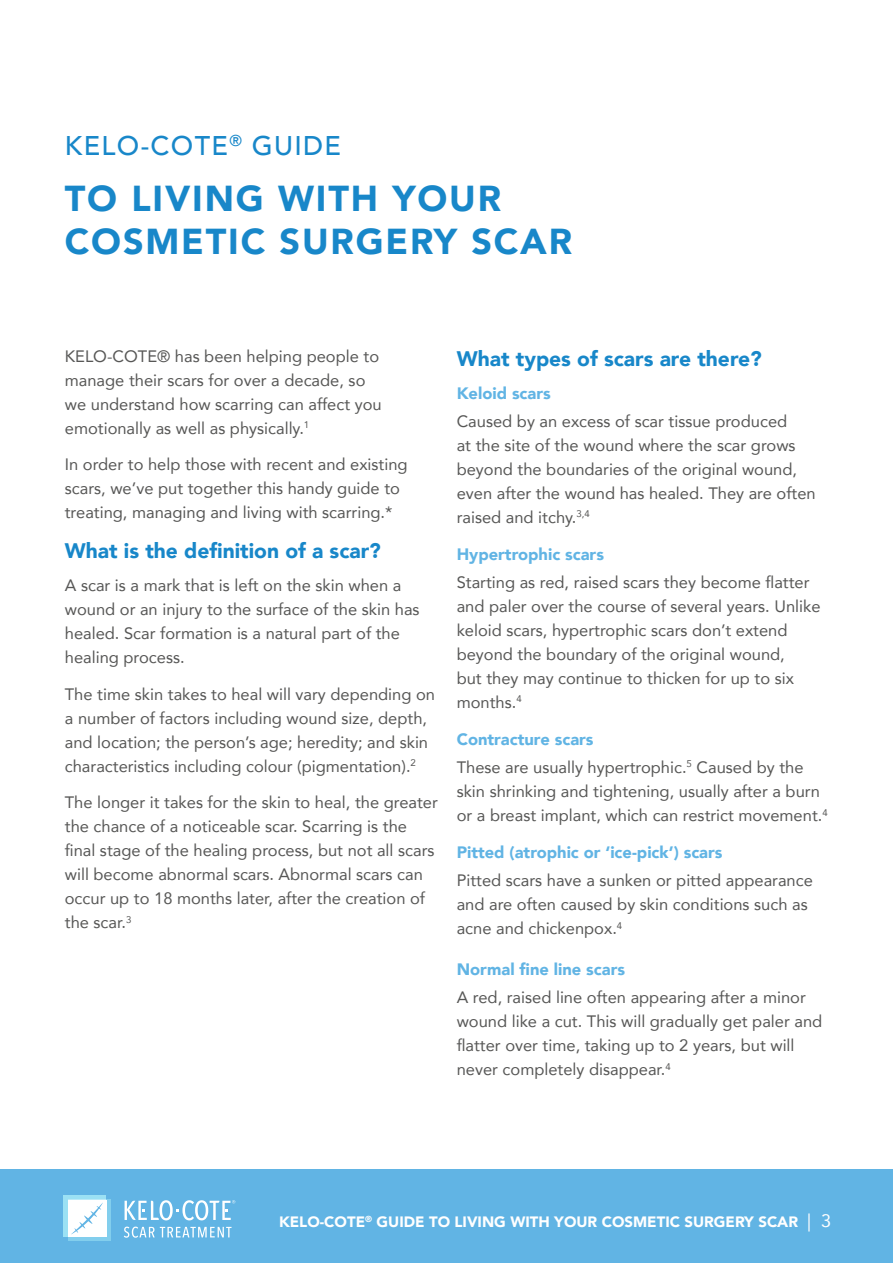
<style>
.page{position:relative;width:893px;height:1263px;background:#fff}
.page>*{position:absolute;margin:0;border:0;box-sizing:border-box;transform-origin:0 0}
.t1{font:900 36px/43.2px "Avenir";letter-spacing:.05em;color:#1887c9}
.t2{font:500 27px "Avenir";letter-spacing:.05em;color:#1887c9}
.t3{font:900 21px "Avenir";color:#1887c9}
.t4{font:16.5px/24px "Avenir";color:#575756}
.t5{font:900 16.5px "Avenir";color:#61b4e4}
.t6{font:900 15px "Avenir";color:#fff}
.s1{font-weight:900;color:#61b4e4}
.s2{font-weight:400;font-size:18px}
</style>
<div class="page">
<div style="left:0;top:1169px;width:893px;height:94px;background:#61b4e4"></div>
<svg style="left:124px;top:1226px;width:108px;height:12px"></svg>
<svg style="left:64px;top:1195px;width:42px;height:42px"></svg>
<svg style="left:68px;top:1200px;width:42px;height:41px"></svg>
<div style="left:68px;top:1200px;width:38px;height:37px;background:#fff"></div>
<svg style="left:71px;top:1202px;width:32px;height:32px"></svg>
<svg style="left:125px;top:1200px;width:110px;height:20px"></svg>
<h2 class="t2" style="left:65px;top:122px;width:278px">KELO-COTE<sup>®</sup> GUIDE</h2>
<h1 class="t1" style="left:65px;top:175px;width:509px">TO LIVING WITH YOUR<br>COSMETIC SURGERY SCAR</h1>
<p class="t4" style="left:65px;top:343px;width:318px">KELO-COTE® has been helping people to manage their scars for over a decade, so we understand how scarring can affect you emotionally as well as physically.<sup>1</sup></p>
<p class="t4" style="left:65px;top:452px;width:344px">In order to help those with recent and existing scars, we’ve put together this handy guide to treating, managing and living with scarring.*</p>
<p class="t3" style="left:65px;top:533px;width:318px">What is the definition of a scar?</p>
<p class="t4" style="left:65px;top:572px;width:356px">A scar is a mark that is left on the skin when a wound or an injury to the surface of the skin has healed. Scar formation is a natural part of the healing process.</p>
<p class="t4" style="left:65px;top:681px;width:372px">The time skin takes to heal will vary depending on a number of factors including wound size, depth, and location; the person’s age; heredity; and skin characteristics including colour (pigmentation).<sup>2</sup></p>
<p class="t4" style="left:65px;top:790px;width:375px">The longer it takes for the skin to heal, the greater the chance of a noticeable scar. Scarring is the final stage of the healing process, but not all scars will become abnormal scars. Abnormal scars can occur up to 18 months later, after the creation of the scar.<sup>3</sup></p>
<p class="t3" style="left:457px;top:341px;width:307px">What types of scars are there?</p>
<p class="t5" style="left:457px;top:379px;width:96px">Keloid scars</p>
<p class="t4" style="left:457px;top:409px;width:361px">Caused by an excess of scar tissue produced<br>at the site of the wound where the scar grows beyond the boundaries of the original wound, even after the wound has healed. They are often raised and itchy.<sup>3,4</sup></p>
<p class="t5" style="left:457px;top:540px;width:149px">Hypertrophic scars</p>
<p class="t4" style="left:457px;top:570px;width:365px">Starting as red, raised scars they become flatter and paler over the course of several years. Unlike keloid scars, hypertrophic scars don’t extend beyond the boundary of the original wound,<br>but they may continue to thicken for up to six months.<sup>4</sup></p>
<p class="t4" style="left:457px;top:724px;width:348px;line-height:28.2px"><span class="s1">Contracture scars<br></span>These are usually hypertrophic.<sup>5</sup> Caused by the</p>
<p class="t4" style="left:457px;top:779px;width:373px">skin shrinking and tightening, usually after a burn or a breast implant, which can restrict movement.<sup>4</sup></p>
<p class="t5" style="left:457px;top:838px;width:267px">Pitted (atrophic or ‘ice-pick’) scars</p>
<p class="t4" style="left:457px;top:868px;width:358px">Pitted scars have a sunken or pitted appearance and are often caused by skin conditions such as acne and chickenpox.<sup>4</sup></p>
<p class="t5" style="left:457px;top:955px;width:170px">Normal fine line scars</p>
<p class="t4" style="left:457px;top:985px;width:367px">A red, raised line often appearing after a minor wound like a cut. This will gradually get paler and flatter over time, taking up to 2 years, but will never completely disappear.<sup>4</sup></p>
<p class="t6" style="left:279px;top:1209px;width:554px">KELO-COTE<sup>®</sup> GUIDE TO LIVING WITH YOUR COSMETIC SURGERY SCAR <span class="s2">| 3</span></p>
</div>
